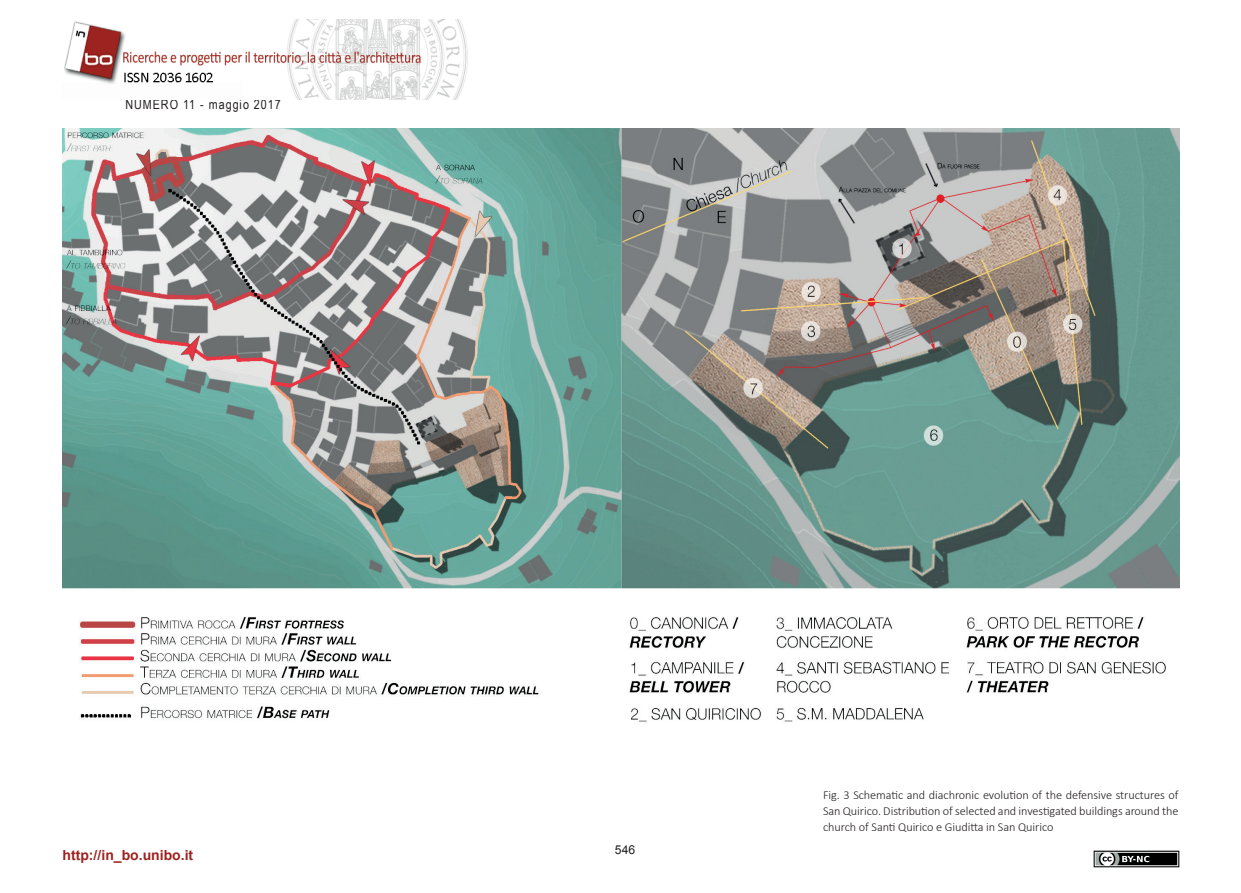
<style>
.page{position:relative;width:1241px;height:893px;background:#fff}
.page>*{position:absolute;margin:0;border:0;box-sizing:border-box;transform-origin:0 0}
.t1{font:700 14px "Arial";color:#9c231f}
.t2{font:13.12px "Arial Narrow";letter-spacing:.075em;color:#231f20}
.t3{font:300 12.25px/15.8px "Calibri";letter-spacing:-.005em;color:#231f20;text-align:justify}
.t4{font:12.25px "Arial";color:#231f20}
</style>
<div class="page">
<img style="left:64px;top:19px;width:404px;height:80px">
<img style="left:1093px;top:850px;width:86px;height:17px">
<img style="left:63px;top:128px;width:1116px;height:594px">
<p class="t2" style="left:125px;top:95px;width:157px">NUMERO 11 - maggio 2017</p>
<p class="t1" style="left:63px;top:845px;width:132px">http://in_bo.unibo.it</p>
<p class="t4" style="left:615px;top:842px;width:22px">546</p>
<p class="t3" style="left:822px;top:787px;width:357px">Fig. 3 Schematic and diachronic evolution of the defensive structures of San Quirico. Distribution of selected and investigated buildings around the church of Santi Quirico e Giuditta in San Quirico</p>
</div>
